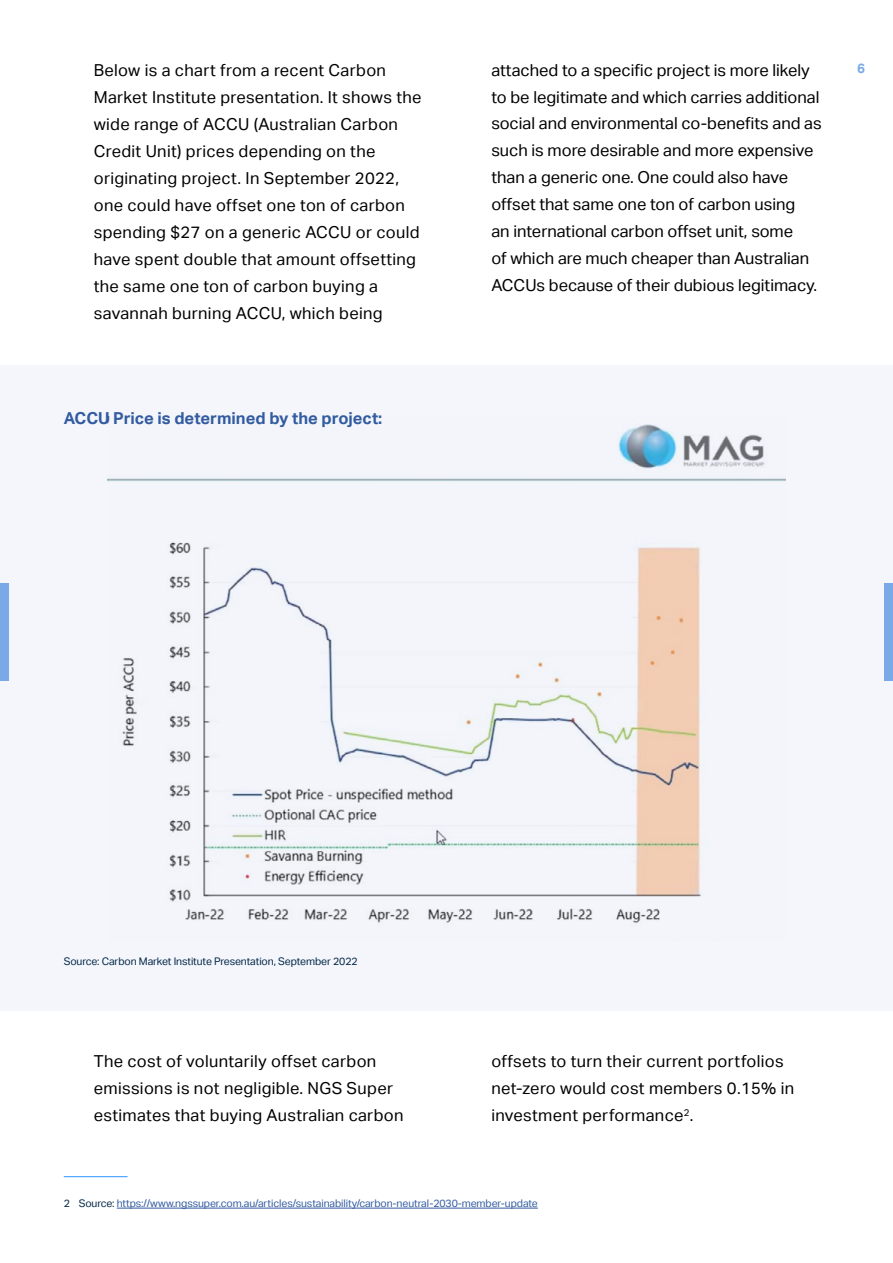
<style>
.page{position:relative;width:893px;height:1263px;background:#fff}
.page>*{position:absolute;margin:0;border:0;box-sizing:border-box;transform-origin:0 0}
.t1{font:16.5px/27px "Aktiv Grotesk";letter-spacing:.02em;color:#000}
.t2{font:16.5px/27px "Aktiv Grotesk";color:#000}
.t3{font:700 16.5px "Aktiv Grotesk";color:#335ca1}
.t4{font:700 13.5px "Aktiv Grotesk";color:#79aae7}
.t5{font:10.5px "Aktiv Grotesk";letter-spacing:-.01em;color:#335ca1}
.t6{font:10.5px "Aktiv Grotesk";letter-spacing:-.01em;color:#032747}
.s1{color:#032747}
</style>
<div class="page">
<div style="left:0;top:365px;width:893px;height:645px;background:#f4f6fc"></div>
<div style="left:0;top:583px;width:9px;height:97px;background:#79aae7"></div>
<div style="left:884px;top:583px;width:9px;height:97px;background:#79aae7"></div>
<img style="left:108px;top:424px;width:677px;height:499px">
<hr style="left:117px;top:1208px;width:421px;height:1px;background:#335ca1">
<hr style="left:64px;top:1176px;width:64px;height:1px;background:#2c95fe">
<p class="t1" style="left:94px;top:56px;width:329px">Below is a chart from a recent Carbon Market Institute presentation. It shows the wide range of ACCU (Australian Carbon Credit Unit) prices depending on the originating project. In September 2022, one could have offset one ton of carbon spending $27 on a generic ACCU or could have spent double that amount offsetting the same one ton of carbon buying a savannah burning ACCU, which being</p>
<p class="t3" style="left:64px;top:408px;width:320px">ACCU Price is determined by the project:</p>
<p class="t2" style="left:491px;top:56px;width:332px">attached to a specific project is more likely to be legitimate and which carries additional social and environmental co-benefits and as such is more desirable and more expensive than a generic one. One could also have offset that same one ton of carbon using<br>an international carbon offset unit, some<br>of which are much cheaper than Australian ACCUs because of their dubious legitimacy.</p>
<p class="t4" style="left:857px;top:61px;width:9px">6</p>
<p class="t6" style="left:64px;top:956px;width:295px">Source: Carbon Market Institute Presentation, September 2022</p>
<p class="t1" style="left:94px;top:1048px;width:311px">The cost of voluntarily offset carbon emissions is not negligible. NGS Super estimates that buying Australian carbon</p>
<p class="t1" style="left:491px;top:1048px;width:304px">offsets to turn their current portfolios net-zero would cost members 0.15% in investment performance<sup>2</sup>.</p>
<p class="t5" style="left:64px;top:1197px;width:476px"><span class="s1">2 Source:</span> https://www.ngssuper.com.au/articles/sustainability/carbon-neutral-2030-member-update</p>
</div>
